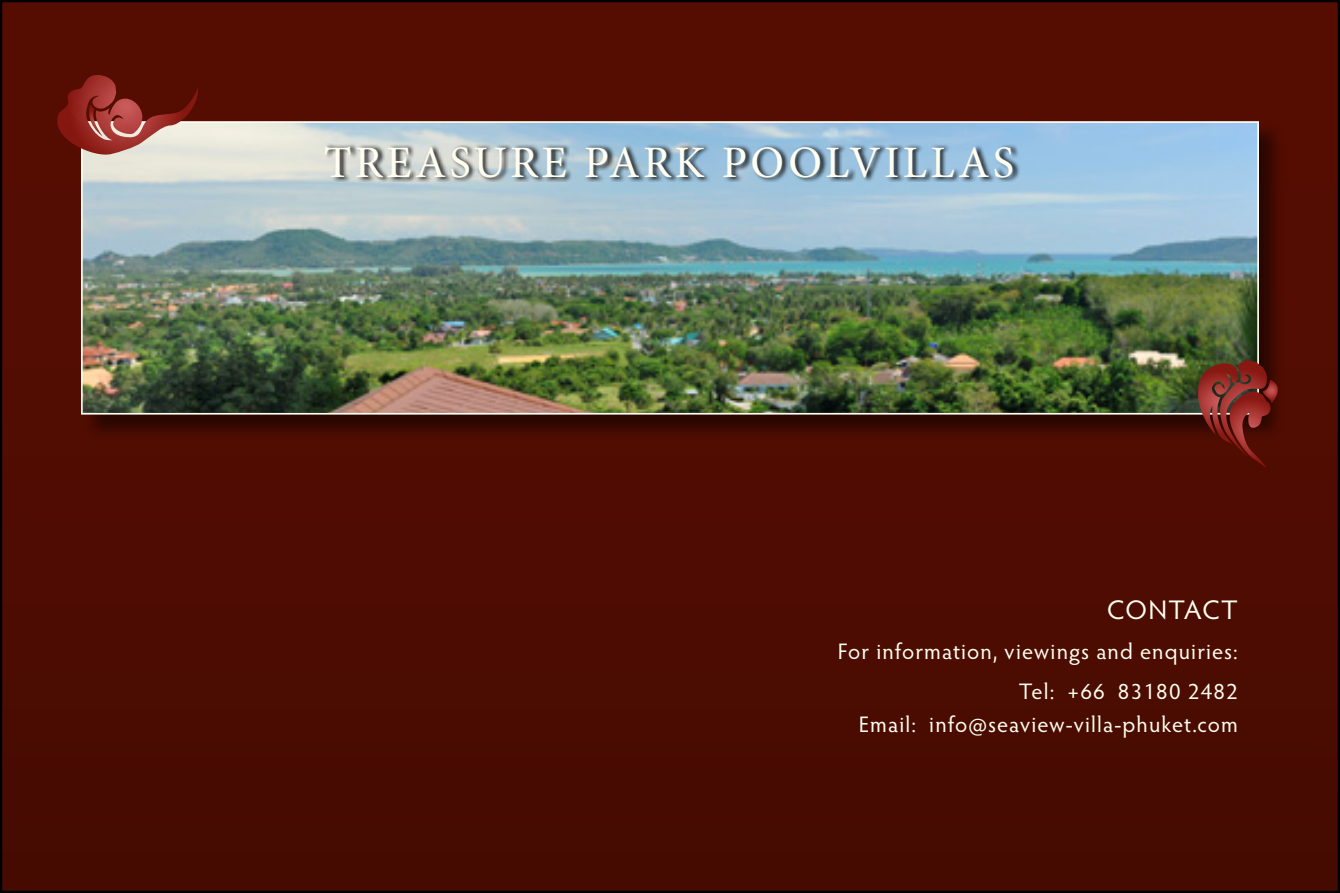
<style>
.page{position:relative;width:1340px;height:893px;background:#fff}
.page>*{position:absolute;margin:0;border:0;box-sizing:border-box;transform-origin:0 0}
.t1{font:45px "Minion Pro";letter-spacing:.075em;color:#fffef0}
.t2{font:27px "Hypatia Sans Pro";letter-spacing:.045em;color:#fffef0}
.t3{font:22.5px/39.8px "Hypatia Sans Pro";letter-spacing:.05em;color:#fffef0;text-align:right}
</style>
<div class="page">
<div style="left:1px;top:1px;width:1337px;height:891px;background:#4e0c02"></div>
<div style="left:83px;top:123px;width:1201px;height:317px;background:#000;opacity:.5"></div>
<img style="left:84px;top:124px;width:1171px;height:288px">
<div style="left:81px;top:121px;width:1177px;height:294px;border:2px solid #fffef0"></div>
<div style="left:326px;top:143px;width:693px;height:39px;background:#000;opacity:.79"></div>
<img style="left:1267px;top:380px;width:12px;height:23px">
<img style="left:1251px;top:392px;width:19px;height:76px">
<img style="left:1216px;top:360px;width:51px;height:97px">
<img style="left:1195px;top:363px;width:43px;height:81px">
<img style="left:57px;top:75px;width:142px;height:83px">
<h1 class="t1" style="left:324px;top:132px;width:691px">TREASURE PARK POOLVILLAS</h1>
<p class="t2" style="left:1107px;top:592px;width:132px">CONTACT</p>
<p class="t3" style="left:837px;top:631px;width:402px">For information, viewings and enquiries:<br>Tel: +66 83180 2482</p>
<p class="t3" style="left:859px;top:704px;width:380px">Email: info@seaview-villa-phuket.com</p>
</div>
